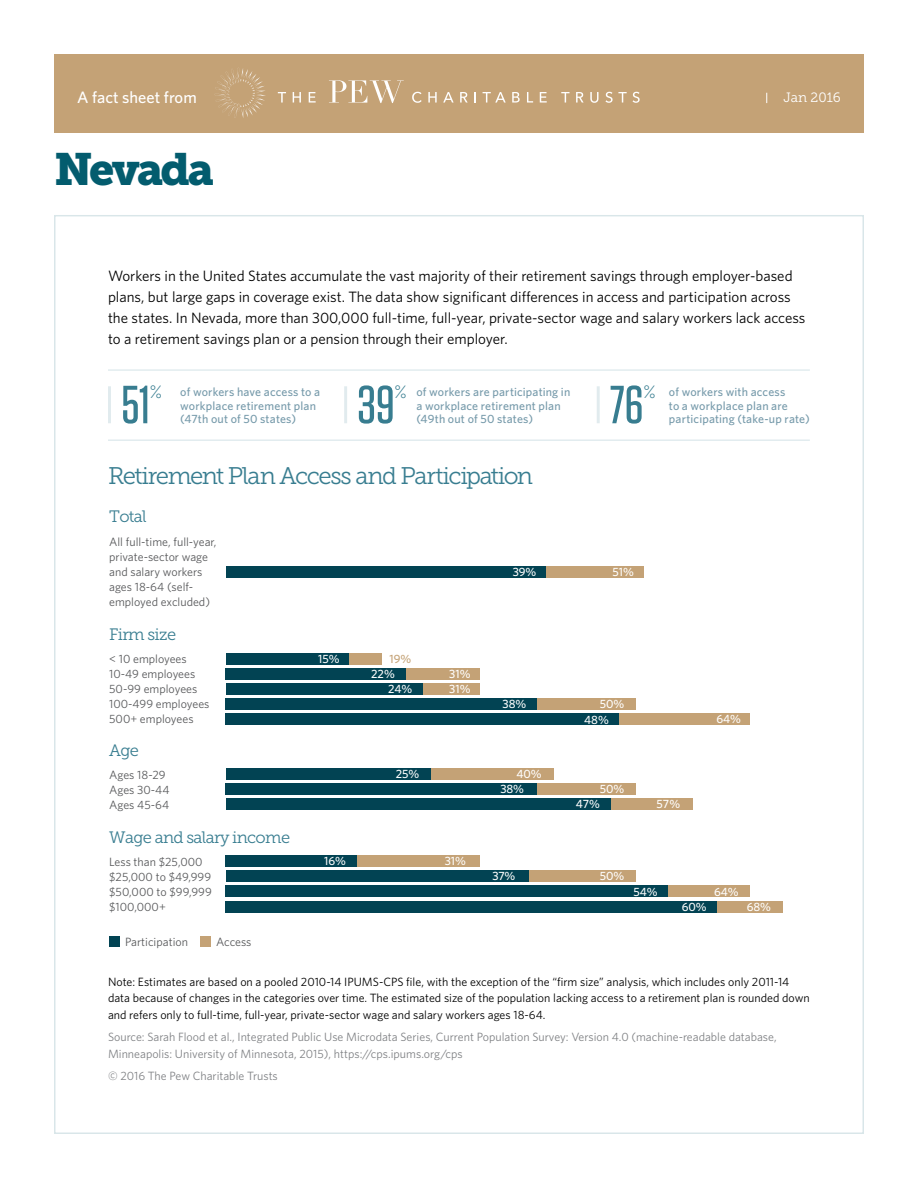
<style>
.page{position:relative;width:918px;height:1188px;background:#fff}
.page>*{position:absolute;margin:0;border:0;box-sizing:border-box;transform-origin:0 0}
.t1{font:500 53.55px "Tungsten";color:#387d90}
.t2{font:45px "Museo Slab 900";letter-spacing:-.06em;color:#035c6e}
.t3{font:24px "Museo Slab 300";letter-spacing:-.06em;color:#387d90}
.t4{font:17.85px "Museo Sans Rounded 100";color:#387d90}
.t5{font:16.5px "Museo Slab 300";letter-spacing:-.04em;color:#387d90}
.t6{font:500 16.5px "Whitney";color:#fff}
.t7{font:15px/21px "Whitney";color:#000}
.t8{font:13.5px "Museo Slab 300";color:#fff}
.t9{font:12px/16.5px "Whitney";color:#000}
.t10{font:12px/15px "Whitney";color:#58595b}
.t11{font:12px/16.5px "Whitney";color:#808285}
.t12{font:500 12px/13.5px "Whitney";letter-spacing:.015em;color:#769aaa}
.t13{font:500 12px/15px "Whitney";color:#fff}
.t14{font:500 12px "Whitney";color:#c4a276}
</style>
<div class="page">
<div style="left:54px;top:54px;width:810px;height:78px;background:#c4a276"></div>
<svg style="left:214px;top:68px;width:52px;height:50px"></svg>
<svg style="left:278px;top:92px;width:8px;height:11px"></svg>
<svg style="left:293px;top:92px;width:8px;height:11px"></svg>
<svg style="left:309px;top:92px;width:7px;height:11px"></svg>
<svg style="left:412px;top:92px;width:10px;height:11px"></svg>
<svg style="left:428px;top:92px;width:9px;height:11px"></svg>
<svg style="left:443px;top:92px;width:11px;height:11px"></svg>
<svg style="left:460px;top:92px;width:8px;height:11px"></svg>
<svg style="left:474px;top:92px;width:2px;height:11px"></svg>
<svg style="left:483px;top:92px;width:23px;height:11px"></svg>
<svg style="left:512px;top:92px;width:8px;height:11px"></svg>
<svg style="left:527px;top:92px;width:6px;height:11px"></svg>
<svg style="left:540px;top:92px;width:7px;height:11px"></svg>
<svg style="left:561px;top:92px;width:8px;height:11px"></svg>
<svg style="left:576px;top:92px;width:8px;height:11px"></svg>
<svg style="left:590px;top:92px;width:9px;height:11px"></svg>
<svg style="left:605px;top:92px;width:22px;height:11px"></svg>
<svg style="left:633px;top:92px;width:7px;height:11px"></svg>
<svg style="left:329px;top:80px;width:75px;height:23px"></svg>
<hr style="left:108px;top:369px;width:702px;height:2px;background:#387d90">
<hr style="left:108px;top:439px;width:702px;height:2px;background:#387d90">
<hr style="left:108px;top:386px;width:3px;height:37px;background:#387d90">
<hr style="left:344px;top:386px;width:3px;height:37px;background:#387d90">
<hr style="left:597px;top:386px;width:3px;height:37px;background:#387d90">
<div style="left:200px;top:937px;width:11px;height:10px;background:#c4a276"></div>
<div style="left:109px;top:937px;width:11px;height:10px;background:#024353"></div>
<div style="left:226px;top:566px;width:417px;height:12px;background:#c4a276"></div>
<div style="left:226px;top:653px;width:155px;height:11px;background:#c4a276"></div>
<div style="left:226px;top:668px;width:254px;height:11px;background:#c4a276"></div>
<div style="left:226px;top:683px;width:254px;height:12px;background:#c4a276"></div>
<div style="left:226px;top:699px;width:409px;height:11px;background:#c4a276"></div>
<div style="left:226px;top:714px;width:524px;height:11px;background:#c4a276"></div>
<div style="left:226px;top:768px;width:327px;height:11px;background:#c4a276"></div>
<div style="left:226px;top:783px;width:409px;height:12px;background:#c4a276"></div>
<div style="left:226px;top:798px;width:467px;height:12px;background:#c4a276"></div>
<div style="left:226px;top:855px;width:254px;height:12px;background:#c4a276"></div>
<div style="left:226px;top:871px;width:409px;height:11px;background:#c4a276"></div>
<div style="left:226px;top:886px;width:524px;height:11px;background:#c4a276"></div>
<div style="left:226px;top:901px;width:557px;height:11px;background:#c4a276"></div>
<div style="left:226px;top:566px;width:319px;height:12px;background:#024353"></div>
<div style="left:226px;top:653px;width:123px;height:11px;background:#024353"></div>
<div style="left:226px;top:668px;width:180px;height:11px;background:#024353"></div>
<div style="left:226px;top:683px;width:196px;height:12px;background:#024353"></div>
<div style="left:226px;top:699px;width:311px;height:11px;background:#024353"></div>
<div style="left:226px;top:714px;width:393px;height:11px;background:#024353"></div>
<div style="left:226px;top:768px;width:205px;height:11px;background:#024353"></div>
<div style="left:226px;top:783px;width:311px;height:12px;background:#024353"></div>
<div style="left:226px;top:798px;width:385px;height:12px;background:#024353"></div>
<div style="left:226px;top:855px;width:131px;height:12px;background:#024353"></div>
<div style="left:226px;top:871px;width:303px;height:11px;background:#024353"></div>
<div style="left:226px;top:886px;width:442px;height:11px;background:#024353"></div>
<div style="left:226px;top:901px;width:491px;height:11px;background:#024353"></div>
<p class="t6" style="left:77px;top:86px;width:121px">A fact sheet from</p>
<p class="t8" style="left:784px;top:90px;width:59px">Jan 2016</p>
<h2 class="t2" style="left:54px;top:143px;width:162px">Nevada</h2>
<p class="t7" style="left:108px;top:265px;width:699px">Workers in the United States accumulate the vast majority of their retirement savings through employer-based plans, but large gaps in coverage exist. The data show significant differences in access and participation across the states. In Nevada, more than 300,000 full-time, full-year, private-sector wage and salary workers lack access to a retirement savings plan or a pension through their employer.</p>
<h1 class="t1" style="left:121px;top:377px;width:30px">51</h1>
<p class="t4" style="left:150px;top:383px;width:14px">%</p>
<h1 class="t1" style="left:357px;top:377px;width:39px">39</h1>
<p class="t4" style="left:395px;top:383px;width:14px">%</p>
<h1 class="t1" style="left:610px;top:377px;width:35px">76</h1>
<p class="t12" style="left:180px;top:385px;width:141px">of workers have access to a</p>
<p class="t4" style="left:643px;top:383px;width:14px">%</p>
<p class="t12" style="left:180px;top:399px;width:137px">workplace retirement plan (47th out of 50 states)</p>
<p class="t12" style="left:416px;top:385px;width:155px">of workers are participating in a workplace retirement plan (49th out of 50 states)</p>
<p class="t12" style="left:669px;top:385px;width:142px">of workers with access<br>to a workplace plan are participating (take-up rate)</p>
<h3 class="t3" style="left:108px;top:463px;width:427px">Retirement Plan Access and Participation</h3>
<p class="t5" style="left:109px;top:507px;width:39px">Total</p>
<p class="t10" style="left:109px;top:534px;width:109px">All full-time, full-year, private-sector wage and salary workers ages 18-64 (self&shy;employed excluded)</p>
<p class="t5" style="left:109px;top:625px;width:68px">Firm size</p>
<p class="t10" style="left:109px;top:651px;width:102px">&lt; 10 employees<br>10-49 employees<br>50-99 employees<br>100-499 employees<br>500+ employees</p>
<p class="t5" style="left:109px;top:742px;width:31px">Age</p>
<p class="t10" style="left:109px;top:767px;width:62px">Ages 18-29<br>Ages 30-44<br>Ages 45-64</p>
<p class="t5" style="left:109px;top:829px;width:182px">Wage and salary income</p>
<p class="t10" style="left:109px;top:854px;width:104px">Less than $25,000 $25,000 to $49,999 $50,000 to $99,999 $100,000+</p>
<p class="t10" style="left:125px;top:934px;width:64px">Participation</p>
<p class="t10" style="left:216px;top:934px;width:37px">Access</p>
<p class="t13" style="left:513px;top:565px;width:25px">39%</p>
<p class="t13" style="left:613px;top:565px;width:23px">51%</p>
<p class="t13" style="left:318px;top:651px;width:23px">15%</p>
<p class="t14" style="left:390px;top:651px;width:23px">19%</p>
<p class="t13" style="left:371px;top:666px;width:25px">22%</p>
<p class="t13" style="left:449px;top:666px;width:23px">31%</p>
<p class="t13" style="left:388px;top:681px;width:26px">24%</p>
<p class="t13" style="left:449px;top:681px;width:23px">31%</p>
<p class="t13" style="left:503px;top:696px;width:25px">38%</p>
<p class="t13" style="left:584px;top:696px;width:42px;text-indent:16px">50%<br>48%</p>
<p class="t13" style="left:396px;top:766px;width:25px">25%</p>
<p class="t13" style="left:516px;top:766px;width:27px">40%</p>
<p class="t13" style="left:324px;top:853px;width:23px">16%</p>
<p class="t13" style="left:445px;top:853px;width:22px">31%</p>
<p class="t13" style="left:501px;top:781px;width:25px">38%</p>
<p class="t13" style="left:576px;top:781px;width:50px;text-indent:24px">50%<br>47%</p>
<p class="t13" style="left:493px;top:869px;width:24px">37%</p>
<p class="t13" style="left:600px;top:869px;width:26px">50%</p>
<p class="t13" style="left:657px;top:796px;width:25px">57%</p>
<p class="t13" style="left:717px;top:711px;width:26px">64%</p>
<p class="t13" style="left:633px;top:884px;width:26px">54%</p>
<p class="t13" style="left:714px;top:884px;width:26px">64%</p>
<p class="t13" style="left:682px;top:899px;width:26px">60%</p>
<p class="t13" style="left:747px;top:899px;width:26px">68%</p>
<p class="t9" style="left:108px;top:973px;width:703px">Note: Estimates are based on a pooled 2010-14 IPUMS-CPS file, with the exception of the “firm size” analysis, which includes only 2011-14 data because of changes in the categories over time. The estimated size of the population lacking access to a retirement plan is rounded down and refers only to full-time, full-year, private-sector wage and salary workers ages 18-64.</p>
<p class="t11" style="left:108px;top:1028px;width:670px">Source: Sarah Flood et al., Integrated Public Use Microdata Series, Current Population Survey: Version 4.0 (machine-readable database,<br>Minneapolis: University of Minnesota, 2015), https://cps.ipums.org/cps</p>
<p class="t11" style="left:108px;top:1067px;width:171px">© 2016 The Pew Charitable Trusts</p>
</div>
